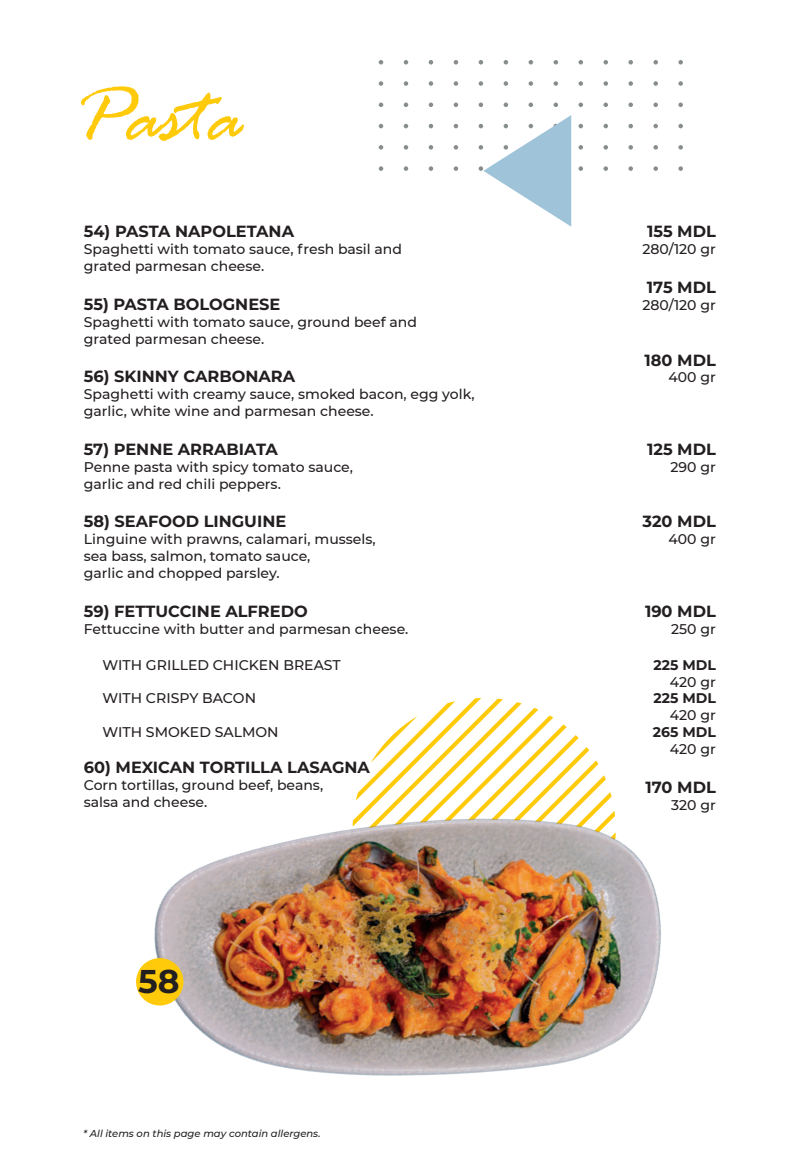
<style>
.page{position:relative;width:798px;height:1170px;background:#fff}
.page>*{position:absolute;margin:0;border:0;box-sizing:border-box;transform-origin:0 0}
.t1{font:italic 83.75px "Rage";color:#feca0a}
.t2{font:700 33px "Montserrat";color:#231f20}
.t3{font:700 16.12px "Montserrat";color:#231f20}
.t4{font:500 14px/16.9px "Montserrat";color:#231f20}
.t5{font:700 14px "Montserrat";color:#231f20}
.t6{font:italic 500 10px "Montserrat";color:#231f20}
</style>
<div class="page">
<svg style="left:378px;top:60px;width:5px;height:4px"></svg>
<svg style="left:403px;top:60px;width:5px;height:4px"></svg>
<svg style="left:428px;top:60px;width:5px;height:4px"></svg>
<svg style="left:453px;top:60px;width:5px;height:4px"></svg>
<svg style="left:478px;top:60px;width:5px;height:4px"></svg>
<svg style="left:503px;top:60px;width:5px;height:4px"></svg>
<svg style="left:528px;top:60px;width:5px;height:4px"></svg>
<svg style="left:553px;top:60px;width:5px;height:4px"></svg>
<svg style="left:578px;top:60px;width:5px;height:4px"></svg>
<svg style="left:603px;top:60px;width:4px;height:4px"></svg>
<svg style="left:628px;top:60px;width:4px;height:4px"></svg>
<svg style="left:653px;top:60px;width:4px;height:4px"></svg>
<svg style="left:678px;top:60px;width:4px;height:4px"></svg>
<svg style="left:378px;top:81px;width:5px;height:5px"></svg>
<svg style="left:403px;top:81px;width:5px;height:5px"></svg>
<svg style="left:428px;top:81px;width:5px;height:5px"></svg>
<svg style="left:453px;top:81px;width:5px;height:5px"></svg>
<svg style="left:478px;top:81px;width:5px;height:5px"></svg>
<svg style="left:503px;top:81px;width:5px;height:5px"></svg>
<svg style="left:528px;top:81px;width:5px;height:5px"></svg>
<svg style="left:553px;top:81px;width:5px;height:5px"></svg>
<svg style="left:578px;top:81px;width:5px;height:5px"></svg>
<svg style="left:603px;top:81px;width:4px;height:5px"></svg>
<svg style="left:628px;top:81px;width:4px;height:5px"></svg>
<svg style="left:653px;top:81px;width:4px;height:5px"></svg>
<svg style="left:678px;top:81px;width:4px;height:5px"></svg>
<svg style="left:378px;top:102px;width:5px;height:5px"></svg>
<svg style="left:403px;top:102px;width:5px;height:5px"></svg>
<svg style="left:428px;top:102px;width:5px;height:5px"></svg>
<svg style="left:453px;top:102px;width:5px;height:5px"></svg>
<svg style="left:478px;top:102px;width:5px;height:5px"></svg>
<svg style="left:503px;top:102px;width:5px;height:5px"></svg>
<svg style="left:528px;top:102px;width:5px;height:5px"></svg>
<svg style="left:553px;top:102px;width:5px;height:5px"></svg>
<svg style="left:578px;top:102px;width:5px;height:5px"></svg>
<svg style="left:603px;top:102px;width:4px;height:5px"></svg>
<svg style="left:628px;top:102px;width:4px;height:5px"></svg>
<svg style="left:653px;top:102px;width:4px;height:5px"></svg>
<svg style="left:678px;top:102px;width:4px;height:5px"></svg>
<svg style="left:378px;top:124px;width:5px;height:4px"></svg>
<svg style="left:403px;top:124px;width:5px;height:4px"></svg>
<svg style="left:428px;top:124px;width:5px;height:4px"></svg>
<svg style="left:453px;top:124px;width:5px;height:4px"></svg>
<svg style="left:578px;top:124px;width:5px;height:4px"></svg>
<svg style="left:603px;top:124px;width:4px;height:4px"></svg>
<svg style="left:628px;top:124px;width:4px;height:4px"></svg>
<svg style="left:653px;top:124px;width:4px;height:4px"></svg>
<svg style="left:678px;top:124px;width:4px;height:4px"></svg>
<svg style="left:378px;top:145px;width:5px;height:5px"></svg>
<svg style="left:403px;top:145px;width:5px;height:5px"></svg>
<svg style="left:428px;top:145px;width:5px;height:5px"></svg>
<svg style="left:453px;top:145px;width:5px;height:5px"></svg>
<svg style="left:578px;top:145px;width:5px;height:5px"></svg>
<svg style="left:603px;top:145px;width:4px;height:5px"></svg>
<svg style="left:628px;top:145px;width:4px;height:5px"></svg>
<svg style="left:653px;top:145px;width:4px;height:5px"></svg>
<svg style="left:678px;top:145px;width:4px;height:5px"></svg>
<svg style="left:378px;top:166px;width:5px;height:5px"></svg>
<svg style="left:403px;top:166px;width:5px;height:5px"></svg>
<svg style="left:428px;top:166px;width:5px;height:5px"></svg>
<svg style="left:453px;top:166px;width:5px;height:5px"></svg>
<svg style="left:578px;top:166px;width:5px;height:5px"></svg>
<svg style="left:603px;top:166px;width:4px;height:5px"></svg>
<svg style="left:628px;top:166px;width:4px;height:5px"></svg>
<svg style="left:653px;top:166px;width:4px;height:5px"></svg>
<svg style="left:678px;top:166px;width:4px;height:5px"></svg>
<svg style="left:478px;top:115px;width:93px;height:112px"></svg>
<img style="left:136px;top:698px;width:525px;height:378px">
<div style="left:136px;top:958px;width:47px;height:47px;background:#feca0a;border-radius:50%"></div>
<h1 class="t1" style="left:74px;top:72px;width:170px">Pasta</h1>
<p class="t3" style="left:84px;top:220px;width:212px">54) PASTA NAPOLETANA</p>
<p class="t4" style="left:84px;top:240px;width:319px">Spaghetti with tomato sauce, fresh basil and grated parmesan cheese.</p>
<p class="t3" style="left:84px;top:292px;width:198px">55) PASTA BOLOGNESE</p>
<p class="t4" style="left:84px;top:313px;width:334px">Spaghetti with tomato sauce, ground beef and grated parmesan cheese.</p>
<p class="t3" style="left:84px;top:365px;width:213px">56) SKINNY CARBONARA</p>
<p class="t4" style="left:84px;top:385px;width:392px">Spaghetti with creamy sauce, smoked bacon, egg yolk, garlic, white wine and parmesan cheese.</p>
<p class="t3" style="left:84px;top:437px;width:195px">57) PENNE ARRABIATA</p>
<p class="t4" style="left:84px;top:457px;width:270px">Penne pasta with spicy tomato sauce, garlic and red chili peppers.</p>
<p class="t3" style="left:84px;top:510px;width:204px">58) SEAFOOD LINGUINE</p>
<p class="t4" style="left:84px;top:530px;width:293px">Linguine with prawns, calamari, mussels, sea bass, salmon, tomato sauce,<br>garlic and chopped parsley.</p>
<p class="t3" style="left:84px;top:599px;width:225px">59) FETTUCCINE ALFREDO</p>
<p class="t4" style="left:84px;top:619px;width:326px">Fettuccine with butter and parmesan cheese.</p>
<p class="t4" style="left:103px;top:655px;width:239px">WITH GRILLED CHICKEN BREAST</p>
<p class="t4" style="left:103px;top:689px;width:155px">WITH CRISPY BACON</p>
<p class="t4" style="left:103px;top:723px;width:177px">WITH SMOKED SALMON</p>
<p class="t3" style="left:84px;top:756px;width:287px">60) MEXICAN TORTILLA LASAGNA</p>
<p class="t4" style="left:84px;top:776px;width:241px">Corn tortillas, ground beef, beans, salsa and cheese.</p>
<h2 class="t2" style="left:138px;top:957px;width:43px">58</h2>
<p class="t6" style="left:83px;top:1126px;width:239px">* All items on this page may contain allergens.</p>
<p class="t3" style="left:647px;top:220px;width:70px">155 MDL</p>
<p class="t4" style="left:642px;top:240px;width:75px">280/120 gr</p>
<p class="t3" style="left:646px;top:275px;width:70px">175 MDL</p>
<p class="t4" style="left:642px;top:296px;width:75px">280/120 gr</p>
<p class="t3" style="left:644px;top:348px;width:73px">180 MDL</p>
<p class="t4" style="left:668px;top:368px;width:49px">400 gr</p>
<p class="t3" style="left:647px;top:437px;width:70px">125 MDL</p>
<p class="t4" style="left:670px;top:457px;width:47px">290 gr</p>
<p class="t3" style="left:642px;top:510px;width:75px">320 MDL</p>
<p class="t4" style="left:668px;top:530px;width:49px">400 gr</p>
<p class="t3" style="left:644px;top:599px;width:72px">190 MDL</p>
<p class="t4" style="left:671px;top:619px;width:46px">250 gr</p>
<p class="t5" style="left:653px;top:654px;width:64px">225 MDL</p>
<p class="t4" style="left:669px;top:672px;width:47px">420 gr</p>
<p class="t5" style="left:653px;top:688px;width:64px">225 MDL</p>
<p class="t4" style="left:669px;top:706px;width:47px">420 gr</p>
<p class="t5" style="left:652px;top:722px;width:64px">265 MDL</p>
<p class="t4" style="left:669px;top:740px;width:47px">420 gr</p>
<p class="t3" style="left:645px;top:775px;width:72px">170 MDL</p>
<p class="t4" style="left:671px;top:795px;width:46px">320 gr</p>
</div>
